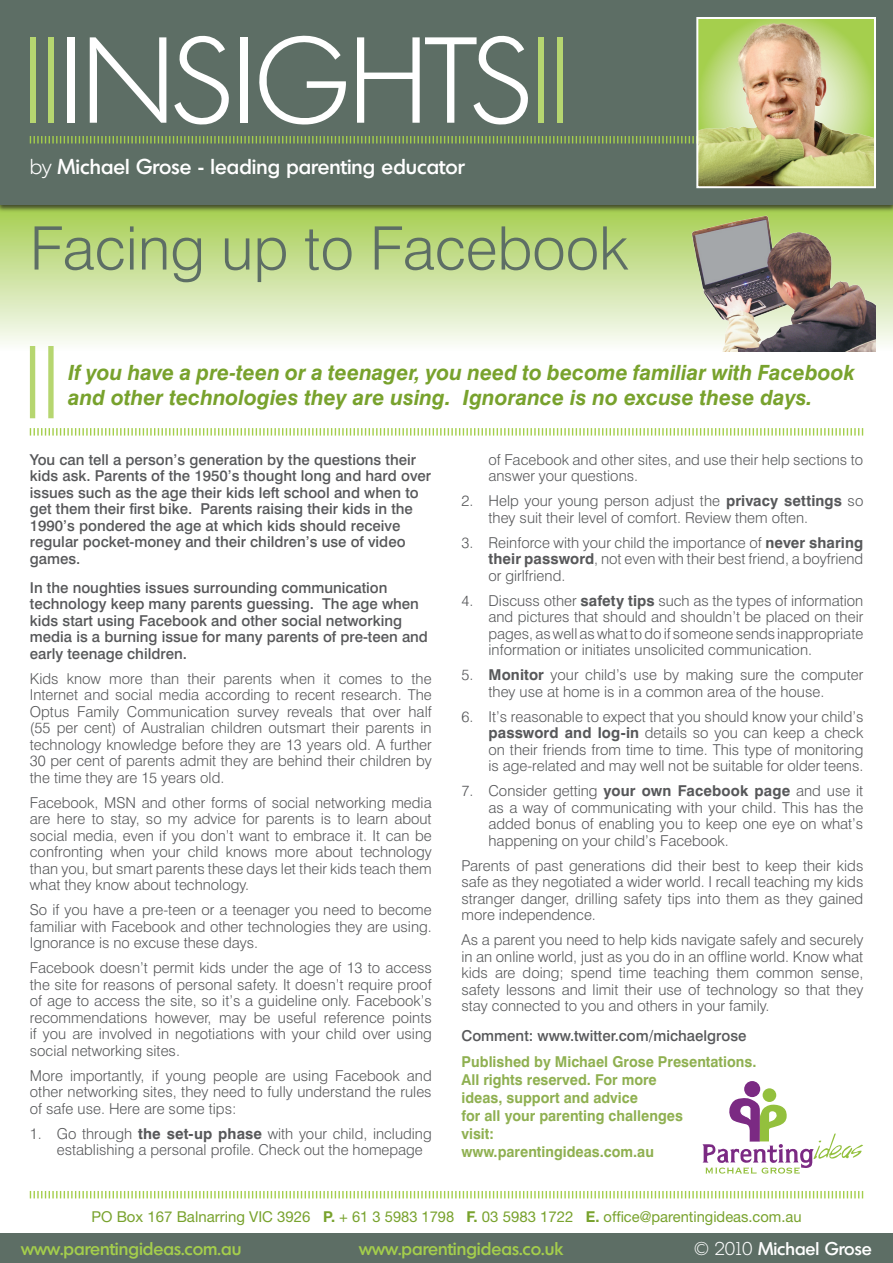
<style>
.page{position:relative;width:893px;height:1263px;background:#fff}
.page>*{position:absolute;margin:0;border:0;box-sizing:border-box;transform-origin:0 0}
.Article_Body_Text{font:300 118.5px "Montreal";color:#fff}
.Article_Title{font:300 60px "Swiss 721 BT";color:#5d6e65}
.Extracted_Phrase{font:italic 700 21px/25.2px "Swiss 721 BT";color:#78a22d}
.Article_Title-2{font:500 21px "Montreal";letter-spacing:.005em;color:#fff}
.t1{font:500 18px "Montreal";color:#a4ce4c}
.t2{font:500 18px "Montreal";color:#fff}
.Article_Body_Text-2{font:300 15px/16.5px "Swiss 721 BT";color:#57585a;text-align:justify}
.Article_-_main_parag{font:500 15px/16.5px "Swiss 721 BT";color:#57585a}
.Publisher{font:700 15px/18px "Swiss 721 BT";color:#8fb051;scale:.96 1}
.t3{font:15px "Helvetica Neue";color:#78a22d}
.Article_Body_Text-3{font:500 15px "Swiss 721 BT";color:#57585a}
.s1{color:#b6d670}
.s2{font-weight:300}
.s3{font-weight:700}
</style>
<div class="page">
<div style="left:0;top:1233px;width:893px;height:30px;background:#5d6e65"></div>
<div style="left:0;top:204px;width:893px;height:146px;background:linear-gradient(to bottom,#a4cc4d,#fafbf8)"></div>
<div style="left:0;top:0;width:893px;height:213px;background:#231f20;opacity:.75"></div>
<div style="left:0;top:0;width:893px;height:204px;background:#5d6e65"></div>
<svg style="left:29px;top:136px;width:665px;height:8px"></svg>
<svg style="left:29px;top:1191px;width:835px;height:8px"></svg>
<svg style="left:29px;top:428px;width:835px;height:8px"></svg>
<svg style="left:30px;top:346px;width:24px;height:72px"></svg>
<img style="left:699px;top:20px;width:174px;height:165px">
<div style="left:696px;top:17px;width:180px;height:171px;border:2px solid #fff"></div>
<div style="left:744px;top:1081px;width:16px;height:16px;background:#7b2a83;border-radius:50%"></div>
<div style="left:763px;top:1088px;width:13px;height:14px;background:#93c03d;border-radius:50%"></div>
<svg style="left:702px;top:1097px;width:161px;height:77px"></svg>
<img style="left:681px;top:204px;width:194px;height:148px">
<p class="Article_Body_Text" style="left:23px;top:13px;width:547px"><span class="s1">||</span>INSIGHTS<span class="s1">||</span></p>
<p class="Article_Title-2" style="left:30px;top:153px;width:436px"><span class="s2">by</span> Michael Grose - leading parenting educator</p>
<p class="Article_Title" style="left:30px;top:212px;width:600px">Facing up to Facebook</p>
<p class="Extracted_Phrase" style="left:68px;top:359px;width:788px">If you have a pre-teen or a teenager, you need to become familiar with Facebook and other technologies they are using. Ignorance is no excuse these days.</p>
<p class="Article_-_main_parag" style="left:30px;top:451px;width:403px">You can tell a person’s generation by the questions their kids ask. Parents of the 1950’s thought long and hard over issues such as the age their kids left school and when to get them their first bike. Parents raising their kids in the 1990’s pondered the age at which kids should receive regular pocket-money and their children’s use of video games.</p>
<p class="Article_-_main_parag" style="left:30px;top:579px;width:400px">In the noughties issues surrounding communication technology keep many parents guessing. The age when kids start using Facebook and other social networking media is a burning issue for many parents of pre-teen and early teenage children.</p>
<p class="Article_Body_Text-2" style="left:30px;top:670px;width:403px">Kids know more than their parents when it comes to the Internet and social media according to recent research. The Optus Family Communication survey reveals that over half (55 per cent) of Australian children outsmart their parents in technology knowledge before they are 13 years old. A further 30 per cent of parents admit they are behind their children by the time they are 15 years old.</p>
<p class="Article_Body_Text-2" style="left:30px;top:794px;width:403px">Facebook, MSN and other forms of social networking media are here to stay, so my advice for parents is to learn about social media, even if you don’t want to embrace it. It can be confronting when your child knows more about technology than you, but smart parents these days let their kids teach them what they know about technology.</p>
<p class="Article_Body_Text-2" style="left:30px;top:902px;width:403px">So if you have a pre-teen or a teenager you need to become familiar with Facebook and other technologies they are using.<br>Ignorance is no excuse these days.</p>
<p class="Article_Body_Text-2" style="left:30px;top:960px;width:403px">Facebook doesn’t permit kids under the age of 13 to access the site for reasons of personal safety. It doesn’t require proof of age to access the site, so it’s a guideline only. Facebook’s recommendations however, may be useful reference points if you are involved in negotiations with your child over using social networking sites.</p>
<p class="Article_Body_Text-2" style="left:30px;top:1067px;width:403px">More importantly, if young people are using Facebook and other networking sites, they need to fully understand the rules of safe use. Here are some tips:</p>
<p class="Article_Body_Text-2" style="left:57px;top:1125px;width:376px;text-indent:-27px">1. Go through <span class="s3">the set-up phase</span> with your child, including establishing a personal profile. Check out the homepage</p>
<p class="Article_Body_Text-2" style="left:488px;top:451px;width:376px">of Facebook and other sites, and use their help sections to answer your questions.</p>
<p class="Article_Body_Text-2" style="left:488px;top:492px;width:376px;text-indent:-27px">2. Help your young person adjust the <span class="s3">privacy settings</span> so they suit their level of comfort. Review them often.</p>
<p class="Article_Body_Text-2" style="left:488px;top:534px;width:376px;text-indent:-27px">3. Reinforce with your child the importance of <span class="s3">never sharing their password</span>, not even with their best friend, a boyfriend or girlfriend.</p>
<p class="Article_Body_Text-2" style="left:488px;top:592px;width:376px;text-indent:-27px">4. Discuss other <span class="s3">safety tips</span> such as the types of information and pictures that should and shouldn’t be placed on their pages, as well as what to do if someone sends inappropriate information or initiates unsolicited communication.</p>
<p class="Article_Body_Text-2" style="left:488px;top:666px;width:376px;text-indent:-27px">5. <span class="s3">Monitor</span> your child’s use by making sure the computer they use at home is in a common area of the house.</p>
<p class="Article_Body_Text-2" style="left:488px;top:708px;width:376px;text-indent:-27px">6. It’s reasonable to expect that you should know your child’s <span class="s3">password and log-in</span> details so you can keep a check on their friends from time to time. This type of monitoring is age-related and may well not be suitable for older teens.</p>
<p class="Article_Body_Text-2" style="left:488px;top:782px;width:376px;text-indent:-27px">7. Consider getting <span class="s3">your own Facebook page</span> and use it as a way of communicating with your child. This has the added bonus of enabling you to keep one eye on what’s happening on your child’s Facebook.</p>
<p class="Article_Body_Text-2" style="left:461px;top:857px;width:403px">Parents of past generations did their best to keep their kids safe as they negotiated a wider world. I recall teaching my kids stranger danger, drilling safety tips into them as they gained more independence.</p>
<p class="Article_Body_Text-2" style="left:461px;top:931px;width:403px">As a parent you need to help kids navigate safely and securely in an online world, just as you do in an offline world. Know what kids are doing; spend time teaching them common sense, safety lessons and limit their use of technology so that they stay connected to you and others in your family.</p>
<p class="Article_Body_Text-3" style="left:461px;top:1026px;width:287px">Comment: www.twitter.com/michaelgrose</p>
<p class="Publisher" style="left:461px;top:1053px;width:309px">Published by Michael Grose Presentations.<br>All rights reserved. For more<br>ideas, support and advice<br>for all your parenting challenges<br>visit:<br>www.parentingideas.com.au</p>
<p class="t3" style="left:91px;top:1207px;width:712px">PO Box 167 Balnarring VIC 3926 <span class="s3">P.</span> + 61 3 5983 1798 <span class="s3">F.</span> 03 5983 1722 <span class="s3">E.</span> office@parentingideas.com.au</p>
<p class="t1" style="left:21px;top:1238px;width:222px">www.parentingideas.com.au</p>
<p class="t1" style="left:359px;top:1238px;width:205px">www.parentingideas.co.uk</p>
<p class="t2" style="left:694px;top:1238px;width:180px"><span class="s2">© 2010</span> Michael Grose</p>
</div>
